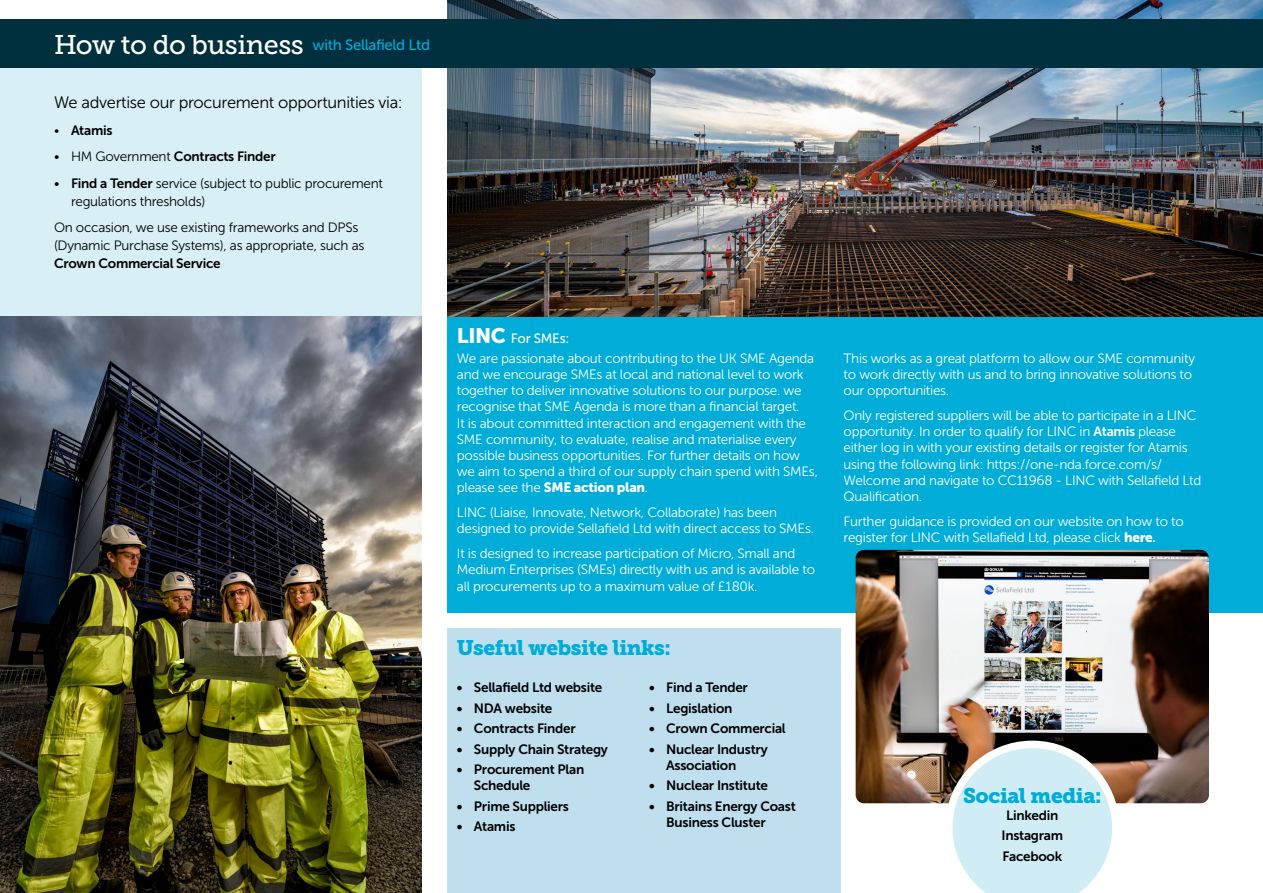
<style>
.page{position:relative;width:1263px;height:893px;background:#fff}
.page>*{position:absolute;margin:0;border:0;box-sizing:border-box;transform-origin:0 0}
.t1{font:27px "Museo Slab 500";letter-spacing:-.02em;color:#fff}
.t2{font:21px "Museo Slab 900";letter-spacing:-.02em;color:#00acd8}
.t3{font:21px "Museo Sans 900";color:#fff}
.t4{font:16.5px "Museo Sans 300";letter-spacing:-.02em;color:#000}
.t5{font:15px "Museo Sans 500";letter-spacing:-.02em;color:#00acd8}
.t6{font:13.5px/16.2px "Museo Sans 300";letter-spacing:-.02em;color:#fff}
.t7{font:13.5px/16.2px "Museo Sans 700";letter-spacing:-.02em;color:#000}
.t8{font:13.5px/18px "Museo Sans 300";letter-spacing:-.02em;color:#000}
.t9{font:13.5px "Museo Sans 500";letter-spacing:-.02em;color:#fff}
.s1{font-family:"Museo Sans 100"}
.s2{font-family:"Museo Sans 300"}
.s3{font-family:"Museo Sans 700"}
.s4{font-family:"Museo Sans 900"}
</style>
<div class="page">
<div style="left:0;top:65px;width:422px;height:252px;background:#d8eff6"></div>
<div style="left:447px;top:629px;width:394px;height:264px;background:#bfdfef"></div>
<div style="left:447px;top:243px;width:816px;height:370px;background:#00acd8"></div>
<img style="left:447px;top:0;width:816px;height:317px">
<div style="left:0;top:19px;width:1263px;height:49px;background:#002f3d"></div>
<img style="left:0;top:317px;width:422px;height:576px">
<img style="left:856px;top:550px;width:353px;height:253px">
<svg style="left:945px;top:741px;width:174px;height:152px"></svg>
<p class="t1" style="left:54px;top:29px;width:251px">How to do business</p>
<p class="t5" style="left:313px;top:37px;width:119px">with Sellafield Ltd</p>
<p class="t4" style="left:54px;top:93px;width:350px">We advertise our procurement opportunities via:</p>
<p class="t7" style="left:54px;top:122px;width:60px"><span class="s1">•</span> Atamis</p>
<p class="t7" style="left:54px;top:148px;width:223px"><span class="s2">• HM Government</span> Contracts Finder</p>
<p class="t8" style="left:71px;top:174px;width:314px;text-indent:-17px">• <span class="s3">Find a Tender</span> service (subject to public procurement regulations thresholds)</p>
<p class="t8" style="left:54px;top:219px;width:312px">On occasion, we use existing frameworks and DPSs (Dynamic Purchase Systems), as appropriate, such as<br><span class="s3">Crown Commercial Service</span></p>
<p class="t3" style="left:457px;top:324px;width:51px">LINC</p>
<p class="t9" style="left:511px;top:331px;width:60px">For SMEs:</p>
<p class="t6" style="left:457px;top:350px;width:362px">We are passionate about contributing to the UK SME Agenda and we encourage SMEs at local and national level to work together to deliver innovative solutions to our purpose. we recognise that SME Agenda is more than a financial target.<br>It is about committed interaction and engagement with the SME community, to evaluate, realise and materialise every possible business opportunities. For further details on how we aim to spend a third of our supply chain spend with SMEs, please see the <span class="s4">SME action plan</span>.</p>
<p class="t6" style="left:457px;top:505px;width:359px">LINC (Liaise, Innovate, Network, Collaborate) has been designed to provide Sellafield Ltd with direct access to SMEs.</p>
<p class="t6" style="left:457px;top:545px;width:360px">It is designed to increase participation of Micro, Small and<br>Medium Enterprises (SMEs) directly with us and is available to all procurements up to a maximum value of £180k.</p>
<p class="t2" style="left:457px;top:636px;width:215px">Useful website links:</p>
<p class="t7" style="left:457px;top:679px;width:147px">• Sellafield Ltd website</p>
<p class="t7" style="left:457px;top:700px;width:97px">• NDA website</p>
<p class="t7" style="left:457px;top:720px;width:120px">• Contracts Finder</p>
<p class="t7" style="left:457px;top:741px;width:153px">• Supply Chain Strategy</p>
<p class="t7" style="left:474px;top:761px;width:112px;text-indent:-17px">• Procurement Plan<br>Schedule</p>
<p class="t7" style="left:457px;top:798px;width:114px">• Prime Suppliers</p>
<p class="t7" style="left:457px;top:818px;width:60px">• Atamis</p>
<p class="t7" style="left:649px;top:679px;width:100px">• Find a Tender</p>
<p class="t7" style="left:649px;top:700px;width:85px">• Legislation</p>
<p class="t7" style="left:649px;top:720px;width:138px">• Crown Commercial</p>
<p class="t7" style="left:666px;top:741px;width:103px;text-indent:-17px">• Nuclear Industry<br>Association</p>
<p class="t7" style="left:649px;top:777px;width:120px">• Nuclear Institute</p>
<p class="t7" style="left:666px;top:798px;width:131px;text-indent:-17px">• Britains Energy Coast<br>Business Cluster</p>
<p class="t6" style="left:843px;top:350px;width:353px">This works as a great platform to allow our SME community to work directly with us and to bring innovative solutions to our opportunities.</p>
<p class="t6" style="left:843px;top:407px;width:359px">Only registered suppliers will be able to participate in a LINC opportunity. In order to qualify for LINC in <span class="s3">Atamis</span> please either log in with your existing details or register for Atamis using the following link: https://one-nda.force.com/s/ Welcome and navigate to CC11968 - LINC with Sellafield Ltd Qualification.</p>
<p class="t6" style="left:843px;top:513px;width:342px">Further guidance is provided on our website on how to to register for LINC with Sellafield Ltd, please click <span class="s4">here</span><span class="s3">.</span></p>
<p class="t2" style="left:963px;top:784px;width:140px">Social media:</p>
<p class="t7" style="left:1006px;top:807px;width:54px">Linkedin</p>
<p class="t7" style="left:1001px;top:827px;width:63px">Instagram</p>
<p class="t7" style="left:1002px;top:848px;width:61px">Facebook</p>
</div>
